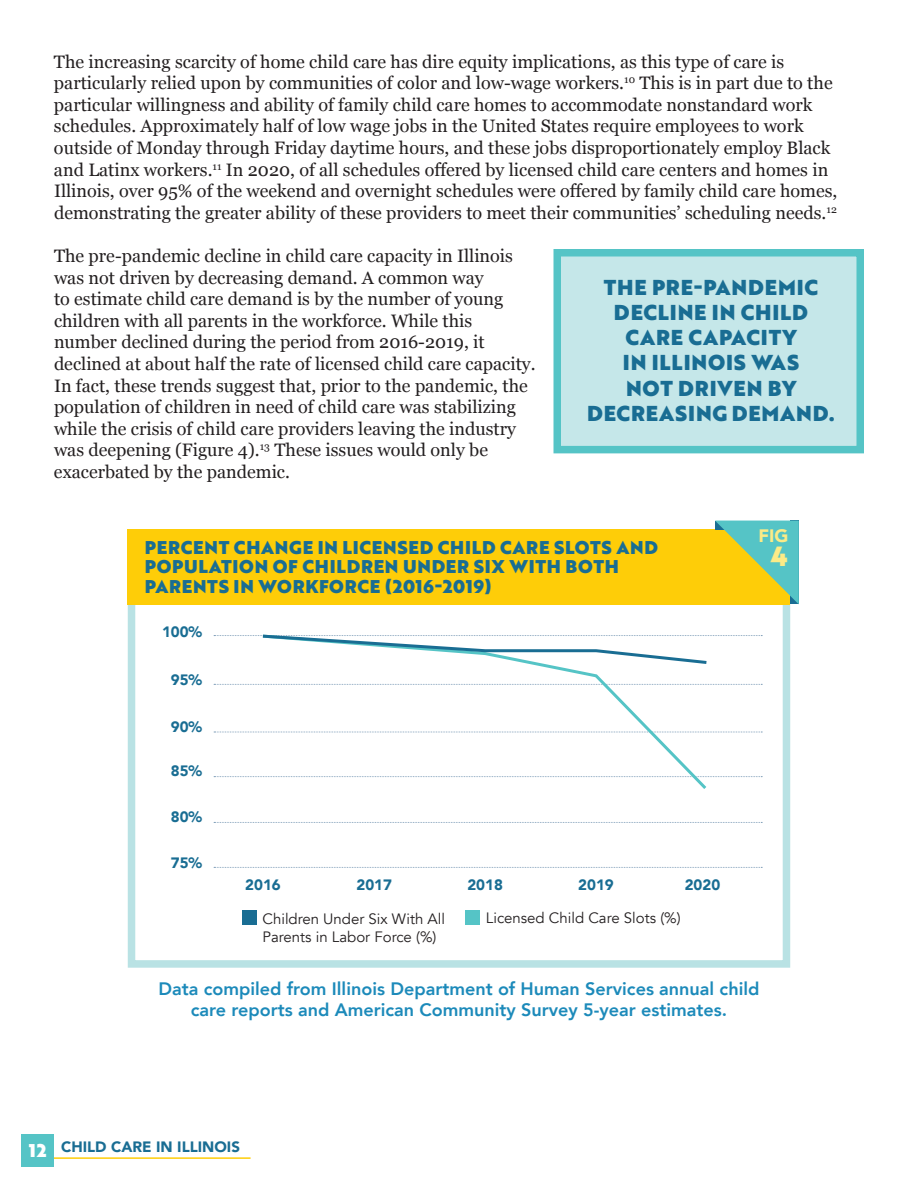
<style>
.page{position:relative;width:918px;height:1188px;background:#fff}
.page>*{position:absolute;margin:0;border:0;box-sizing:border-box;transform-origin:0 0}
.t1{font:27px "Brother 1816 Black";color:#fbeb87}
.t2{font:21px/25.2px "Brother 1816 Black";letter-spacing:.04em;color:#196d93;text-align:center}
.t3{font:18px/21.6px "Georgia";color:#231f20}
.t4{font:800 18px/21.6px "Avenir";color:#1c8aba;text-align:center}
.t5{font:18px/19.5px "Brother 1816 Black";letter-spacing:.04em;color:#196d93}
.t6{font:900 18px "Avenir";color:#fbeb87}
.t7{font:18px "Brother 1816 Black";color:#fff}
.t8{font:15px/18px "Avenir";color:#231f20}
.t9{font:900 15px "Avenir";color:#196d93}
</style>
<div class="page">
<hr style="left:54px;top:1157px;width:197px;height:2px;background:#fecd08">
<div style="left:22px;top:1134px;width:32px;height:33px;background:#55c4c6"></div>
<div style="left:128px;top:529px;width:662px;height:439px;border:8px solid #b9e2e4"></div>
<div style="left:554px;top:249px;width:310px;height:204px;background:#c5e7e9;border:8px solid #55c4c6"></div>
<div style="left:128px;top:529px;width:662px;height:75px;background:#fecd08"></div>
<svg style="left:715px;top:521px;width:84px;height:83px"></svg>
<svg style="left:214px;top:684px;width:548px;height:1px"></svg>
<svg style="left:214px;top:732px;width:548px;height:1px"></svg>
<svg style="left:214px;top:776px;width:548px;height:1px"></svg>
<svg style="left:214px;top:822px;width:548px;height:1px"></svg>
<svg style="left:214px;top:867px;width:548px;height:1px"></svg>
<svg style="left:260px;top:666px;width:450px;height:123px"></svg>
<svg style="left:214px;top:634px;width:548px;height:32px"></svg>
<div style="left:243px;top:910px;width:14px;height:14px;background:#196d93"></div>
<div style="left:465px;top:910px;width:15px;height:14px;background:#55c4c6"></div>
<p class="t3" style="left:54px;top:50px;width:785px">The increasing scarcity of home child care has dire equity implications, as this type of care is particularly relied upon by communities of color and low-wage workers.<sup>10</sup> This is in part due to the particular willingness and ability of family child care homes to accommodate nonstandard work schedules. Approximately half of low wage jobs in the United States require employees to work outside of Monday through Friday daytime hours, and these jobs disproportionately employ Black and Latinx workers.<sup>11</sup> In 2020, of all schedules offered by licensed child care centers and homes in Illinois, over 95% of the weekend and overnight schedules were offered by family child care homes, demonstrating the greater ability of these providers to meet their communities’ scheduling needs.<sup>12</sup></p>
<p class="t3" style="left:54px;top:244px;width:483px">The pre-pandemic decline in child care capacity in Illinois was not driven by decreasing demand. A common way<br>to estimate child care demand is by the number of young children with all parents in the workforce. While this number declined during the period from 2016-2019, it declined at about half the rate of licensed child care capacity.<br>In fact, these trends suggest that, prior to the pandemic, the population of children in need of child care was stabilizing while the crisis of child care providers leaving the industry was deepening (Figure 4).<sup>13</sup> These issues would only be exacerbated by the pandemic.</p>
<p class="t2" style="left:587px;top:274px;width:249px">THE PRE-PANDEMIC<br>DECLINE IN CHILD<br>CARE CAPACITY<br>IN ILLINOIS WAS<br>NOT DRIVEN BY<br>DECREASING DEMAND.</p>
<p class="t5" style="left:145px;top:537px;width:515px">PERCENT CHANGE IN LICENSED CHILD CARE SLOTS AND<br>POPULATION OF CHILDREN UNDER SIX WITH BOTH<br>PARENTS IN WORKFORCE (2016-2019)</p>
<p class="t9" style="left:162px;top:619px;width:42px">100%</p>
<p class="t9" style="left:171px;top:667px;width:33px">95%</p>
<p class="t9" style="left:171px;top:714px;width:33px">90%</p>
<p class="t9" style="left:171px;top:758px;width:33px">85%</p>
<p class="t9" style="left:171px;top:804px;width:33px">80%</p>
<p class="t9" style="left:171px;top:850px;width:33px">75%</p>
<p class="t9" style="left:245px;top:872px;width:37px">2016</p>
<p class="t9" style="left:357px;top:872px;width:37px">2017</p>
<p class="t9" style="left:467px;top:872px;width:37px">2018</p>
<p class="t9" style="left:578px;top:872px;width:37px">2019</p>
<p class="t9" style="left:685px;top:872px;width:37px">2020</p>
<p class="t8" style="left:263px;top:910px;width:184px">Children Under Six With All<br>Parents in Labor Force (%)</p>
<p class="t8" style="left:486px;top:909px;width:196px">Licensed Child Care Slots (%)</p>
<p class="t6" style="left:759px;top:520px;width:32px">FIG</p>
<h1 class="t1" style="left:771px;top:535px;width:19px">4</h1>
<p class="t4" style="left:159px;top:978px;width:602px">Data compiled from Illinois Department of Human Services annual child care reports and American Community Survey 5-year estimates.</p>
<p class="t7" style="left:29px;top:1137px;width:19px">12</p>
<p class="t9" style="left:61px;top:1134px;width:180px">CHILD CARE IN ILLINOIS</p>
</div>
